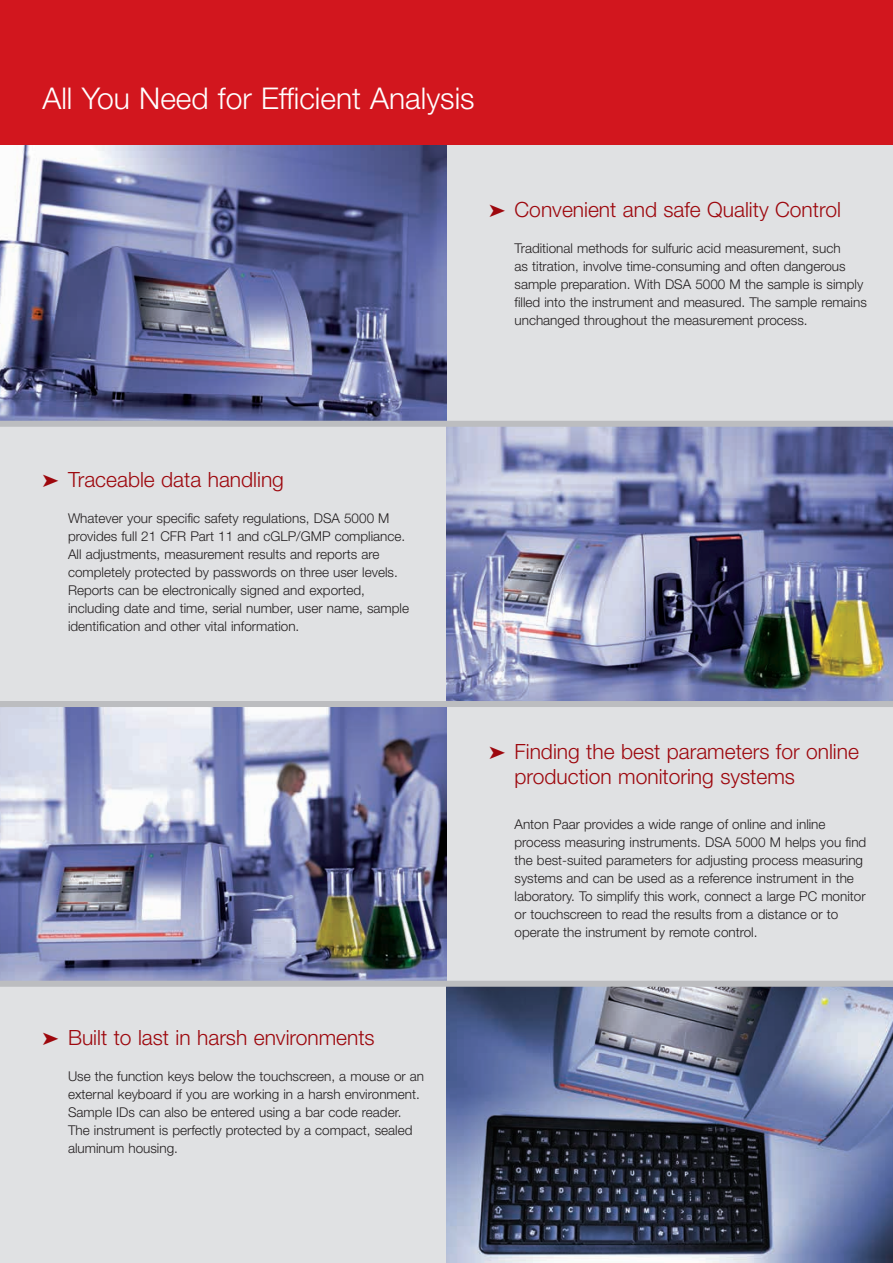
<style>
.page{position:relative;width:893px;height:1263px;background:#fff}
.page>*{position:absolute;margin:0;border:0;box-sizing:border-box;transform-origin:0 0}
.t1{font:300 30px "Helvetica Neue LT";color:#fff}
.t2{font:300 21px/25.2px "Helvetica Neue LT";color:#9d070d}
.t3{font:300 13.5px/18px "Helvetica Neue LT";color:#231f20}
</style>
<div class="page">
<div style="left:0;top:145px;width:893px;height:1118px;background:#e0e1e3"></div>
<img style="left:0;top:145px;width:446px;height:276px">
<hr style="left:892px;top:704px;width:1px;height:280px;background:#eeeeef">
<div style="left:0;top:0;width:893px;height:145px;background:#d2161e"></div>
<hr style="left:892px;top:145px;width:1px;height:279px;background:#eeeeef">
<img style="left:0;top:707px;width:446px;height:274px">
<img style="left:446px;top:987px;width:447px;height:276px">
<img style="left:446px;top:427px;width:447px;height:274px">
<div style="left:0;top:701px;width:893px;height:6px;background:#bcbdc0"></div>
<div style="left:0;top:421px;width:893px;height:6px;background:#bcbdc0"></div>
<div style="left:0;top:981px;width:893px;height:6px;background:#bcbdc0"></div>
<h1 class="t1" style="left:43px;top:80px;width:434px">All You Need for Efficient Analysis</h1>
<h2 class="t2" style="left:489px;top:197px;width:353px">➤ Convenient and safe Quality Control</h2>
<p class="t3" style="left:514px;top:239px;width:354px">Traditional methods for sulfuric acid measurement, such<br>as titration, involve time-consuming and often dangerous sample preparation. With DSA 5000 M the sample is simply filled into the instrument and measured. The sample remains unchanged throughout the measurement process.</p>
<h2 class="t2" style="left:43px;top:467px;width:243px">➤ Traceable data handling</h2>
<p class="t3" style="left:68px;top:509px;width:343px">Whatever your specific safety regulations, DSA 5000 M provides full 21 CFR Part 11 and cGLP/GMP compliance.<br>All adjustments, measurement results and reports are completely protected by passwords on three user levels.<br>Reports can be electronically signed and exported, including date and time, serial number, user name, sample identification and other vital information.</p>
<h2 class="t2" style="left:43px;top:1025px;width:334px">➤ Built to last in harsh environments</h2>
<p class="t3" style="left:68px;top:1067px;width:358px">Use the function keys below the touchscreen, a mouse or an external keyboard if you are working in a harsh environment.<br>Sample IDs can also be entered using a bar code reader.<br>The instrument is perfectly protected by a compact, sealed aluminum housing.</p>
<h2 class="t2" style="left:514px;top:738px;width:346px;text-indent:-26px">➤ Finding the best parameters for online production monitoring systems</h2>
<p class="t3" style="left:514px;top:815px;width:353px">Anton Paar provides a wide range of online and inline process measuring instruments. DSA 5000 M helps you find the best-suited parameters for adjusting process measuring systems and can be used as a reference instrument in the laboratory. To simplify this work, connect a large PC monitor or touchscreen to read the results from a distance or to operate the instrument by remote control.</p>
</div>
